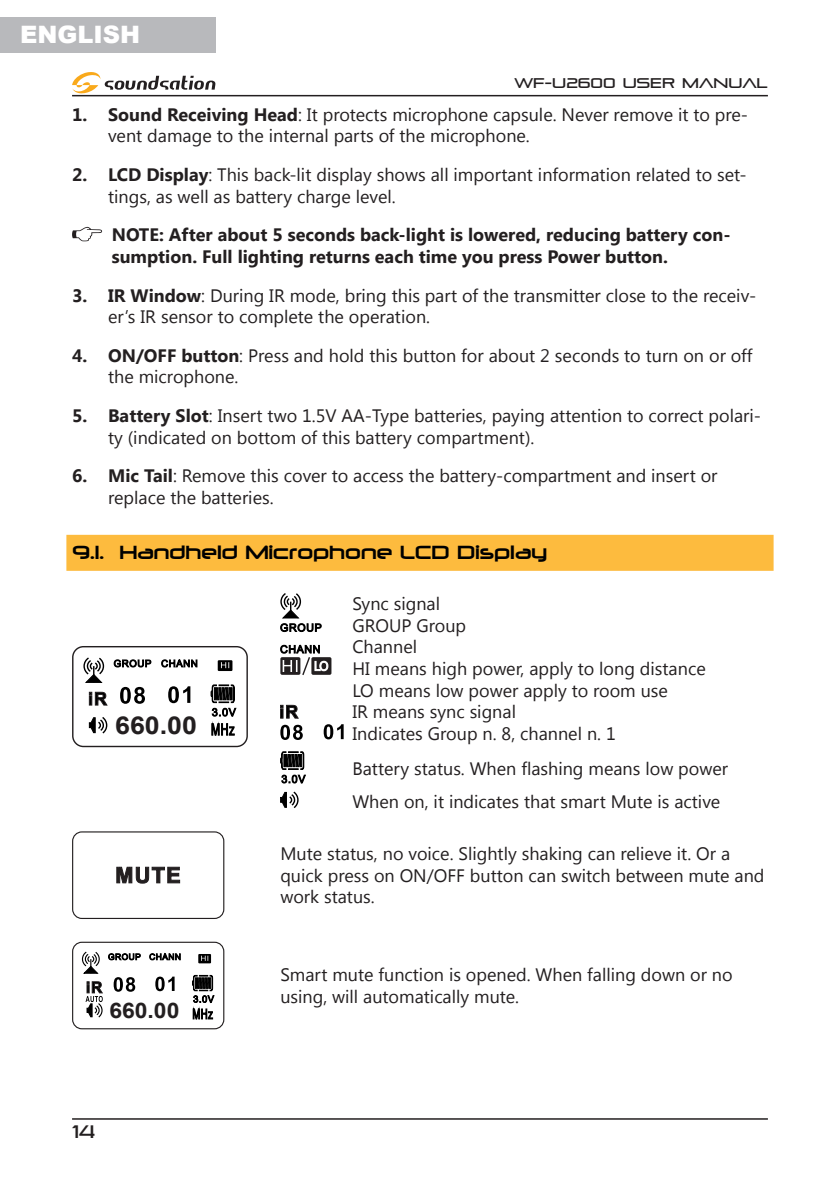
<style>
.page{position:relative;width:840px;height:1191px;background:#fff}
.page>*{position:absolute;margin:0;border:0;box-sizing:border-box;transform-origin:0 0}
.t1{font:700 24.6px "Arial";color:#231f20;scale:1.08 1}
.t2{font:900 24px "Arial";color:#fff}
.t3{font:700 21.4px "Arial";color:#231f20;scale:1.07 1}
.t4{font:18px/21.6px "Segoe UI";color:#231f20}
.t5{font:700 18px/21.6px "Segoe UI";color:#231f20}
.t6{font:18px "Neuropolitical";color:#000}
.t7{font:18px "Pirulen";color:#231f20}
.t8{font:14px "Pirulen";color:#231f20}
.s1{font-weight:700}
</style>
<div class="page">
<svg style="left:72px;top:227px;width:30px;height:14px"></svg>
<div style="left:66px;top:535px;width:707px;height:36px;background:#fdbb3e"></div>
<div style="left:72px;top:646px;width:176px;height:101px;border:1px solid #231f20;border-radius:11px"></div>
<svg style="left:168px;top:686px;width:22px;height:17px"></svg>
<svg style="left:120px;top:687px;width:25px;height:17px"></svg>
<div style="left:217px;top:660px;width:15px;height:11px;background:#000"></div>
<svg style="left:221px;top:662px;width:8px;height:6px"></svg>
<svg style="left:114px;top:659px;width:37px;height:8px"></svg>
<svg style="left:161px;top:659px;width:36px;height:8px"></svg>
<svg style="left:89px;top:692px;width:19px;height:13px"></svg>
<svg style="left:210px;top:684px;width:26px;height:51px"></svg>
<svg style="left:83px;top:657px;width:22px;height:26px"></svg>
<svg style="left:89px;top:717px;width:19px;height:17px"></svg>
<svg style="left:280px;top:593px;width:41px;height:39px"></svg>
<div style="left:311px;top:657px;width:20px;height:18px;background:#231f20;border-radius:2px"></div>
<svg style="left:280px;top:644px;width:48px;height:31px"></svg>
<svg style="left:280px;top:705px;width:19px;height:13px"></svg>
<svg style="left:323px;top:724px;width:20px;height:15px"></svg>
<svg style="left:280px;top:725px;width:22px;height:15px"></svg>
<svg style="left:280px;top:751px;width:26px;height:32px"></svg>
<svg style="left:280px;top:791px;width:19px;height:17px"></svg>
<svg style="left:116px;top:867px;width:64px;height:16px"></svg>
<div style="left:72px;top:831px;width:152px;height:88px;border:1px solid #231f20;border-radius:9px"></div>
<div style="left:72px;top:941px;width:152px;height:88px;border:1px solid #231f20;border-radius:9px"></div>
<svg style="left:155px;top:976px;width:19px;height:15px"></svg>
<svg style="left:114px;top:977px;width:21px;height:14px"></svg>
<svg style="left:198px;top:954px;width:13px;height:9px"></svg>
<svg style="left:201px;top:955px;width:7px;height:6px"></svg>
<svg style="left:108px;top:953px;width:33px;height:7px"></svg>
<svg style="left:149px;top:952px;width:31px;height:8px"></svg>
<svg style="left:192px;top:975px;width:22px;height:44px"></svg>
<svg style="left:81px;top:951px;width:19px;height:22px"></svg>
<svg style="left:85px;top:981px;width:18px;height:37px"></svg>
<hr style="left:72px;top:95px;width:695px;height:1px;background:#231f20">
<svg style="left:72px;top:72px;width:143px;height:22px"></svg>
<hr style="left:72px;top:1118px;width:695px;height:1px;background:#231f20">
<div style="left:0;top:17px;width:215px;height:35px;background:#b8b9bc"></div>
<h2 class="t2" style="left:20px;top:17px;width:121px">ENGLISH</h2>
<p class="t8" style="left:514px;top:74px;width:255px">WF-U2600 USER MANUAL</p>
<p class="t4" style="left:108px;top:103px;width:641px;text-indent:-36px"><span class="s1">1. Sound Receiving Head</span>: It protects microphone capsule. Never remove it to pre&shy;vent damage to the internal parts of the microphone.</p>
<p class="t4" style="left:108px;top:163px;width:639px;text-indent:-36px"><span class="s1">2. LCD Display</span>: This back-lit display shows all important information related to set&shy;tings, as well as battery charge level.</p>
<p class="t5" style="left:112px;top:223px;width:620px">NOTE: After about 5 seconds back-light is lowered, reducing battery con&shy;sumption. Full lighting returns each time you press Power button.</p>
<p class="t4" style="left:108px;top:283px;width:649px;text-indent:-36px"><span class="s1">3. IR Window</span>: During IR mode, bring this part of the transmitter close to the receiv&shy;er’s IR sensor to complete the operation.</p>
<p class="t4" style="left:108px;top:344px;width:645px;text-indent:-36px"><span class="s1">4. ON/OFF button</span>: Press and hold this button for about 2 seconds to turn on or off the microphone.</p>
<p class="t4" style="left:108px;top:404px;width:654px;text-indent:-36px"><span class="s1">5. Battery Slot</span>: Insert two 1.5V AA-Type batteries, paying attention to correct polari&shy;ty (indicated on bottom of this battery compartment).</p>
<p class="t4" style="left:108px;top:464px;width:610px;text-indent:-36px"><span class="s1">6. Mic Tail</span>: Remove this cover to access the battery-compartment and insert or replace the batteries.</p>
<p class="t6" style="left:72px;top:541px;width:476px">9.1. Handheld Microphone LCD Display</p>
<h1 class="t1" style="left:115px;top:709px;width:77px">660.00</h1>
<p class="t3" style="left:109px;top:996px;width:67px">660.00</p>
<p class="t7" style="left:72px;top:1120px;width:25px">14</p>
<p class="t4" style="left:352px;top:592px;width:354px">Sync signal<br>GROUP Group<br>Channel<br>HI means high power, apply to long distance<br>LO means low power apply to room use<br>IR means sync signal<br>Indicates Group n. 8, channel n. 1</p>
<p class="t4" style="left:352px;top:751px;width:377px;line-height:33px">Battery status. When flashing means low power<br>When on, it indicates that smart Mute is active</p>
<p class="t4" style="left:280px;top:842px;width:485px">Mute status, no voice. Slightly shaking can relieve it. Or a quick press on ON/OFF button can switch between mute and work status.</p>
<p class="t4" style="left:280px;top:963px;width:453px">Smart mute function is opened. When falling down or no using, will automatically mute.</p>
</div>
